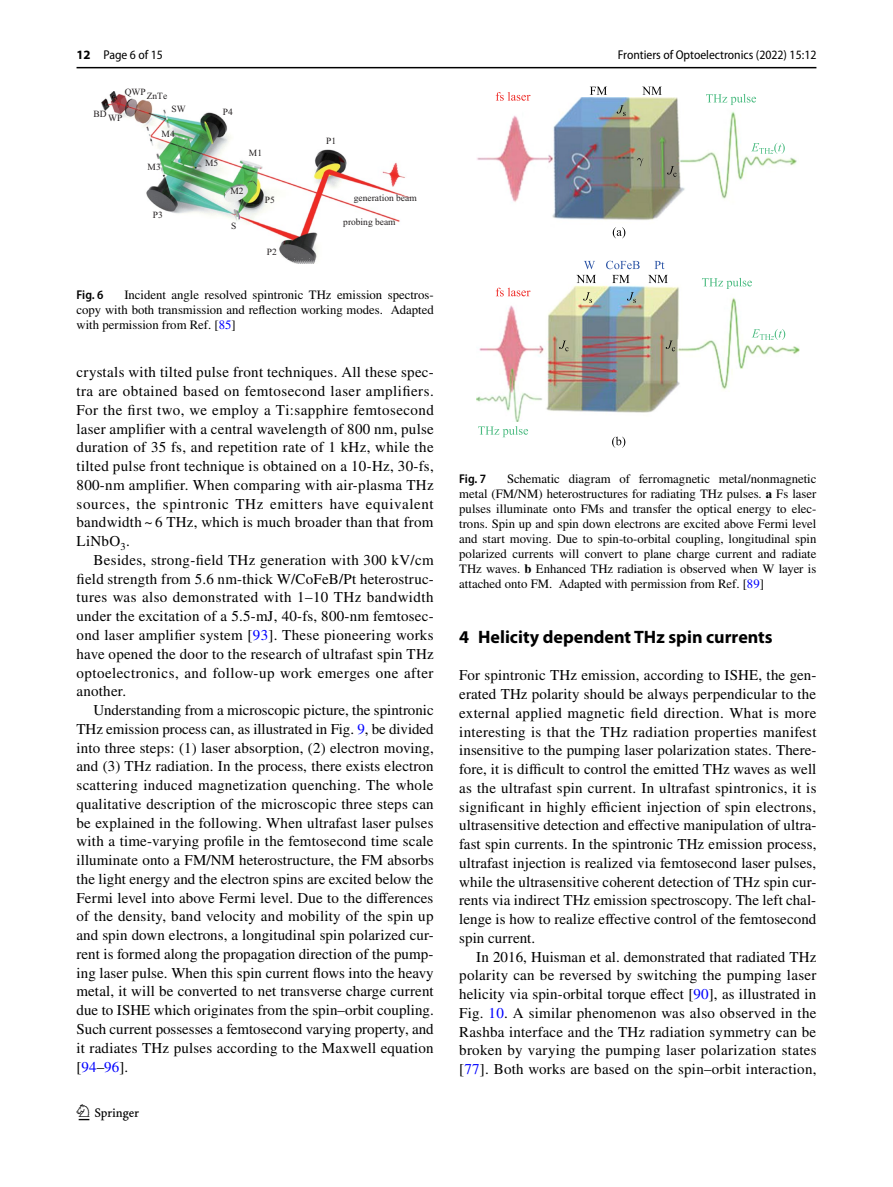
<style>
.page{position:relative;width:893px;height:1187px;background:#fff}
.page>*{position:absolute;margin:0;border:0;box-sizing:border-box;transform-origin:0 0}
.t1{font:22.5px "Springnew Regular 2";color:#000}
.t2{font:700 18px "Myriad Pro";color:#000}
.t3{font:15px/18.8px "STIX";letter-spacing:.015em;color:#000;text-align:justify}
.t4{font:12.75px/15px "STIX";color:#000;text-align:justify}
.t5{font:semi-condensed 12.75px "Myriad Pro";color:#000}
.t6{font:600 semi-condensed 12.75px "Myriad Pro";letter-spacing:-.01em;color:#000}
.t7{font:9.45px "Times New Roman PSMT2";color:#231f20}
.s1{font-weight:700;font-stretch:normal}
.s2{color:#00f}
.s3{font-weight:700}
</style>
<div class="page">
<hr style="left:77px;top:67px;width:739px;height:1px;background:#000">
<img style="left:102px;top:92px;width:309px;height:172px">
<img style="left:476px;top:98px;width:324px;height:323px">
<svg style="left:613px;top:227px;width:12px;height:11px"></svg>
<svg style="left:612px;top:436px;width:13px;height:12px"></svg>
<svg style="left:496px;top:92px;width:34px;height:9px"></svg>
<svg style="left:496px;top:288px;width:34px;height:8px"></svg>
<svg style="left:617px;top:105px;width:9px;height:11px"></svg>
<svg style="left:667px;top:166px;width:10px;height:11px"></svg>
<svg style="left:627px;top:292px;width:9px;height:11px"></svg>
<svg style="left:583px;top:292px;width:9px;height:11px"></svg>
<svg style="left:559px;top:340px;width:10px;height:11px"></svg>
<svg style="left:666px;top:340px;width:9px;height:11px"></svg>
<svg style="left:637px;top:158px;width:6px;height:8px"></svg>
<svg style="left:590px;top:87px;width:17px;height:8px"></svg>
<svg style="left:612px;top:275px;width:56px;height:8px"></svg>
<svg style="left:576px;top:275px;width:20px;height:8px"></svg>
<svg style="left:642px;top:87px;width:20px;height:8px"></svg>
<svg style="left:706px;top:94px;width:50px;height:11px"></svg>
<svg style="left:478px;top:426px;width:50px;height:11px"></svg>
<svg style="left:702px;top:278px;width:50px;height:11px"></svg>
<svg style="left:751px;top:143px;width:34px;height:11px"></svg>
<svg style="left:752px;top:329px;width:33px;height:11px"></svg>
<svg style="left:584px;top:261px;width:80px;height:8px"></svg>
<p class="t5" style="left:77px;top:48px;width:88px"><span class="s1">12</span> Page 6 of 15</p>
<p class="t7" style="left:125px;top:85px;width:23px">QWP</p>
<p class="t7" style="left:147px;top:89px;width:22px">ZnTe</p>
<p class="t7" style="left:94px;top:107px;width:15px">BD</p>
<p class="t7" style="left:108px;top:112px;width:16px">WP</p>
<p class="t7" style="left:172px;top:102px;width:16px">SW</p>
<p class="t7" style="left:162px;top:127px;width:15px">M4</p>
<p class="t7" style="left:148px;top:160px;width:15px">M3</p>
<p class="t7" style="left:153px;top:209px;width:12px">P3</p>
<p class="t7" style="left:223px;top:106px;width:12px">P4</p>
<p class="t7" style="left:205px;top:157px;width:15px">M5</p>
<p class="t7" style="left:249px;top:147px;width:15px">M1</p>
<p class="t7" style="left:230px;top:184px;width:15px">M2</p>
<p class="t7" style="left:231px;top:220px;width:7px">S</p>
<p class="t7" style="left:265px;top:193px;width:12px">P5</p>
<p class="t7" style="left:267px;top:246px;width:12px">P2</p>
<p class="t7" style="left:326px;top:135px;width:12px">P1</p>
<p class="t7" style="left:354px;top:192px;width:64px">generation beam</p>
<p class="t7" style="left:343px;top:215px;width:54px">probing beam</p>
<p class="t6" style="left:77px;top:287px;width:29px">Fig. 6</p>
<p class="t4" style="left:77px;top:288px;width:359px;text-indent:48px">Incident angle resolved spintronic THz emission spectros&shy;copy with both transmission and reflection working modes. Adapted with permission from Ref. [<span class="s2">85</span>]</p>
<p class="t3" style="left:77px;top:364px;width:359px">crystals with tilted pulse front techniques. All these spec&shy;tra are obtained based on femtosecond laser amplifiers.<br>For the first two, we employ a Ti:sapphire femtosecond laser amplifier with a central wavelength of 800 nm, pulse duration of 35 fs, and repetition rate of 1 kHz, while the tilted pulse front technique is obtained on a 10-Hz, 30-fs, 800-nm amplifier. When comparing with air-plasma THz sources, the spintronic THz emitters have equivalent bandwidth ~ 6 THz, which is much broader than that from LiNbO<sub>3</sub>.</p>
<p class="t3" style="left:77px;top:551px;width:359px;text-indent:17px">Besides, strong-field THz generation with 300 kV/cm field strength from 5.6 nm-thick W/CoFeB/Pt heterostruc&shy;tures was also demonstrated with 1–10 THz bandwidth under the excitation of a 5.5-mJ, 40-fs, 800-nm femtosec&shy;ond laser amplifier system [<span class="s2">93</span>]. These pioneering works have opened the door to the research of ultrafast spin THz optoelectronics, and follow-up work emerges one after another.</p>
<p class="t3" style="left:77px;top:701px;width:359px;text-indent:17px">Understanding from a microscopic picture, the spintronic THz emission process can, as illustrated in Fig. <span class="s2">9</span>, be divided into three steps: (1) laser absorption, (2) electron moving, and (3) THz radiation. In the process, there exists electron scattering induced magnetization quenching. The whole qualitative description of the microscopic three steps can be explained in the following. When ultrafast laser pulses with a time-varying profile in the femtosecond time scale illuminate onto a FM/NM heterostructure, the FM absorbs the light energy and the electron spins are excited below the Fermi level into above Fermi level. Due to the differences of the density, band velocity and mobility of the spin up and spin down electrons, a longitudinal spin polarized cur&shy;rent is formed along the propagation direction of the pump&shy;ing laser pulse. When this spin current flows into the heavy metal, it will be converted to net transverse charge current due to ISHE which originates from the spin–orbit coupling.<br>Such current possesses a femtosecond varying property, and it radiates THz pulses according to the Maxwell equation [<span class="s2">94</span>–<span class="s2">96</span>].</p>
<h1 class="t1" style="left:79px;top:1104px;width:62px">1 3</h1>
<p class="t5" style="left:618px;top:48px;width:200px">Frontiers of Optoelectronics (2022) 15:12</p>
<p class="t6" style="left:459px;top:471px;width:29px">Fig. 7</p>
<p class="t4" style="left:459px;top:472px;width:359px;text-indent:48px">Schematic diagram of ferromagnetic metal/nonmagnetic metal (FM/NM) heterostructures for radiating THz pulses. <span class="s3">a</span> Fs laser pulses illuminate onto FMs and transfer the optical energy to elec&shy;trons. Spin up and spin down electrons are excited above Fermi level and start moving. Due to spin-to-orbital coupling, longitudinal spin polarized currents will convert to plane charge current and radiate THz waves. <span class="s3">b</span> Enhanced THz radiation is observed when W layer is attached onto FM. Adapted with permission from Ref. [<span class="s2">89</span>]</p>
<p class="t2" style="left:459px;top:625px;width:315px">4 Helicity dependent THz spin currents</p>
<p class="t3" style="left:459px;top:666px;width:359px">For spintronic THz emission, according to ISHE, the gen&shy;erated THz polarity should be always perpendicular to the external applied magnetic field direction. What is more interesting is that the THz radiation properties manifest insensitive to the pumping laser polarization states. There&shy;fore, it is difficult to control the emitted THz waves as well as the ultrafast spin current. In ultrafast spintronics, it is significant in highly efficient injection of spin electrons, ultrasensitive detection and effective manipulation of ultra&shy;fast spin currents. In the spintronic THz emission process, ultrafast injection is realized via femtosecond laser pulses, while the ultrasensitive coherent detection of THz spin cur&shy;rents via indirect THz emission spectroscopy. The left chal&shy;lenge is how to realize effective control of the femtosecond spin current.</p>
<p class="t3" style="left:459px;top:948px;width:359px;text-indent:17px">In 2016, Huisman et al. demonstrated that radiated THz polarity can be reversed by switching the pumping laser helicity via spin-orbital torque effect [<span class="s2">90</span>], as illustrated in Fig. <span class="s2">10</span>. A similar phenomenon was also observed in the Rashba interface and the THz radiation symmetry can be broken by varying the pumping laser polarization states [<span class="s2">77</span>]. Both works are based on the spin–orbit interaction,</p>
</div>
